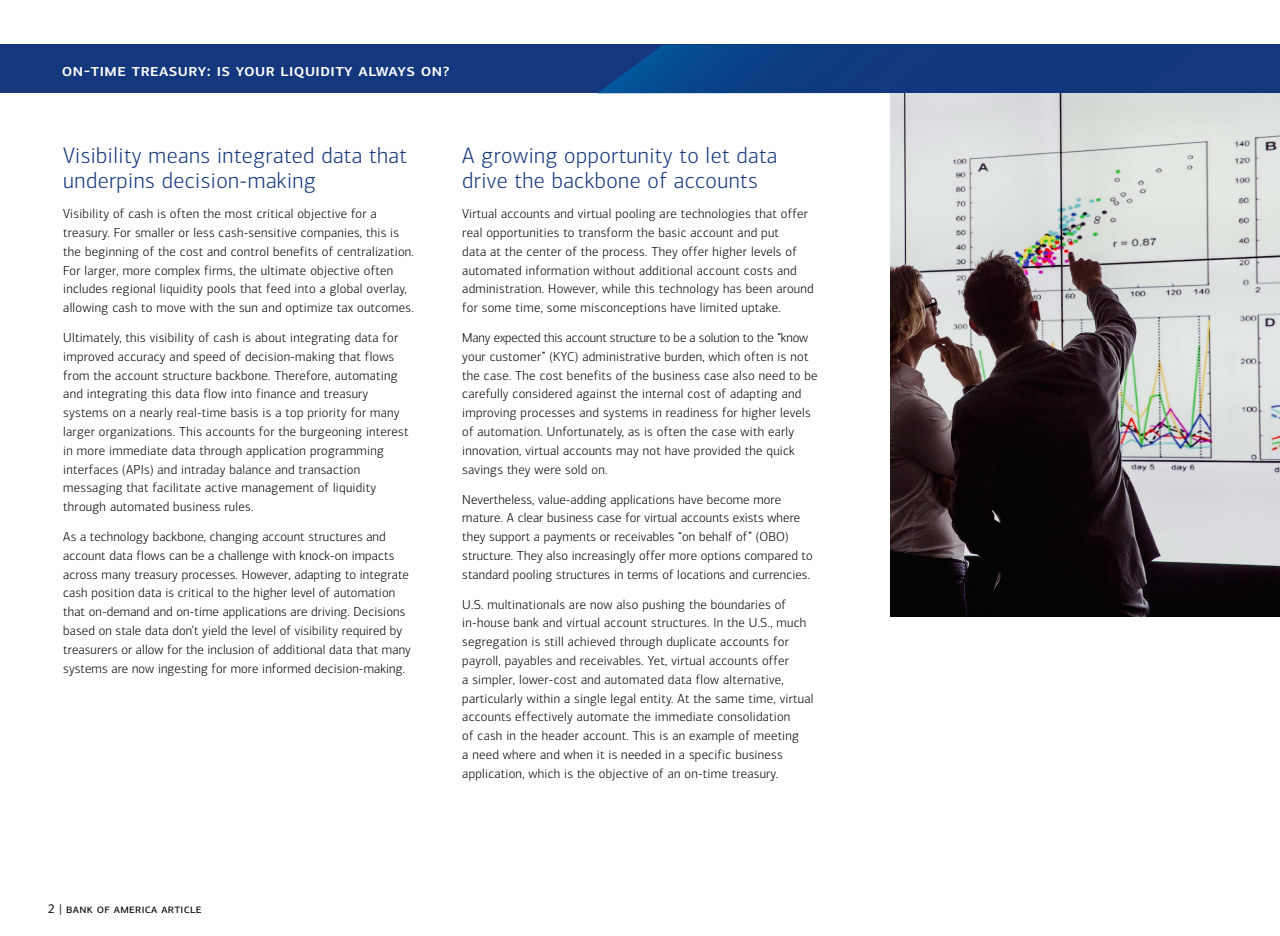
<style>
.page{position:relative;width:1280px;height:936px;background:#fff}
.page>*{position:absolute;margin:0;border:0;box-sizing:border-box;transform-origin:0 0}
.t1{font:300 22.5px/25px "Connections";letter-spacing:.02em;color:#14377d}
.t2{font:19.5px "Minion Pro";letter-spacing:.025em;color:#fff}
.t3{font:500 17.5px "Connections";letter-spacing:.025em;color:#fff}
.t4{font:300 13.12px/18.8px "Connections";letter-spacing:.02em;color:#000}
.t5{font:12.5px "Connections";letter-spacing:.025em;color:#000}
</style>
<div class="page">
<div style="left:0;top:45px;width:1280px;height:48px;background:#14377d"></div>
<svg style="left:598px;top:45px;width:165px;height:48px"></svg>
<img style="left:890px;top:93px;width:390px;height:523px">
<p class="t2" style="left:63px;top:60px;width:376px">on-time treasury: is your liquidity always on?</p>
<h3 class="t3" style="left:62px;top:59px;width:389px">on-time treasury: is your liquidity always on?</h3>
<h2 class="t1" style="left:63px;top:143px;width:345px">Visibility means integrated data that underpins decision-making</h2>
<p class="t4" style="left:63px;top:204px;width:352px">Visibility of cash is often the most critical objective for a treasury. For smaller or less cash-sensitive companies, this is the beginning of the cost and control benefits of centralization.<br>For larger, more complex firms, the ultimate objective often includes regional liquidity pools that feed into a global overlay, allowing cash to move with the sun and optimize tax outcomes.</p>
<p class="t4" style="left:63px;top:328px;width:347px">Ultimately, this visibility of cash is about integrating data for improved accuracy and speed of decision-making that flows from the account structure backbone. Therefore, automating and integrating this data flow into finance and treasury systems on a nearly real-time basis is a top priority for many larger organizations. This accounts for the burgeoning interest in more immediate data through application programming interfaces (APIs) and intraday balance and transaction messaging that facilitate active management of liquidity through automated business rules.</p>
<p class="t4" style="left:63px;top:527px;width:349px">As a technology backbone, changing account structures and account data flows can be a challenge with knock-on impacts across many treasury processes. However, adapting to integrate cash position data is critical to the higher level of automation that on-demand and on-time applications are driving. Decisions based on stale data don’t yield the level of visibility required by treasurers or allow for the inclusion of additional data that many systems are now ingesting for more informed decision-making.</p>
<h2 class="t1" style="left:462px;top:143px;width:317px">A growing opportunity to let data drive the backbone of accounts</h2>
<p class="t4" style="left:462px;top:204px;width:353px">Virtual accounts and virtual pooling are technologies that offer real opportunities to transform the basic account and put<br>data at the center of the process. They offer higher levels of automated information without additional account costs and administration. However, while this technology has been around for some time, some misconceptions have limited uptake.</p>
<p class="t4" style="left:462px;top:328px;width:357px">Many expected this account structure to be a solution to the “know your customer” (KYC) administrative burden, which often is not the case. The cost benefits of the business case also need to be carefully considered against the internal cost of adapting and improving processes and systems in readiness for higher levels of automation. Unfortunately, as is often the case with early innovation, virtual accounts may not have provided the quick savings they were sold on.</p>
<p class="t4" style="left:462px;top:489px;width:352px">Nevertheless, value-adding applications have become more mature. A clear business case for virtual accounts exists where they support a payments or receivables “on behalf of” (OBO) structure. They also increasingly offer more options compared to standard pooling structures in terms of locations and currencies.</p>
<p class="t4" style="left:462px;top:594px;width:353px">U.S. multinationals are now also pushing the boundaries of in-house bank and virtual account structures. In the U.S., much segregation is still achieved through duplicate accounts for payroll, payables and receivables. Yet, virtual accounts offer<br>a simpler, lower-cost and automated data flow alternative, particularly within a single legal entity. At the same time, virtual accounts effectively automate the immediate consolidation<br>of cash in the header account. This is an example of meeting<br>a need where and when it is needed in a specific business application, which is the objective of an on-time treasury.</p>
<p class="t5" style="left:48px;top:900px;width:155px">2 | bank of america article</p>
</div>
